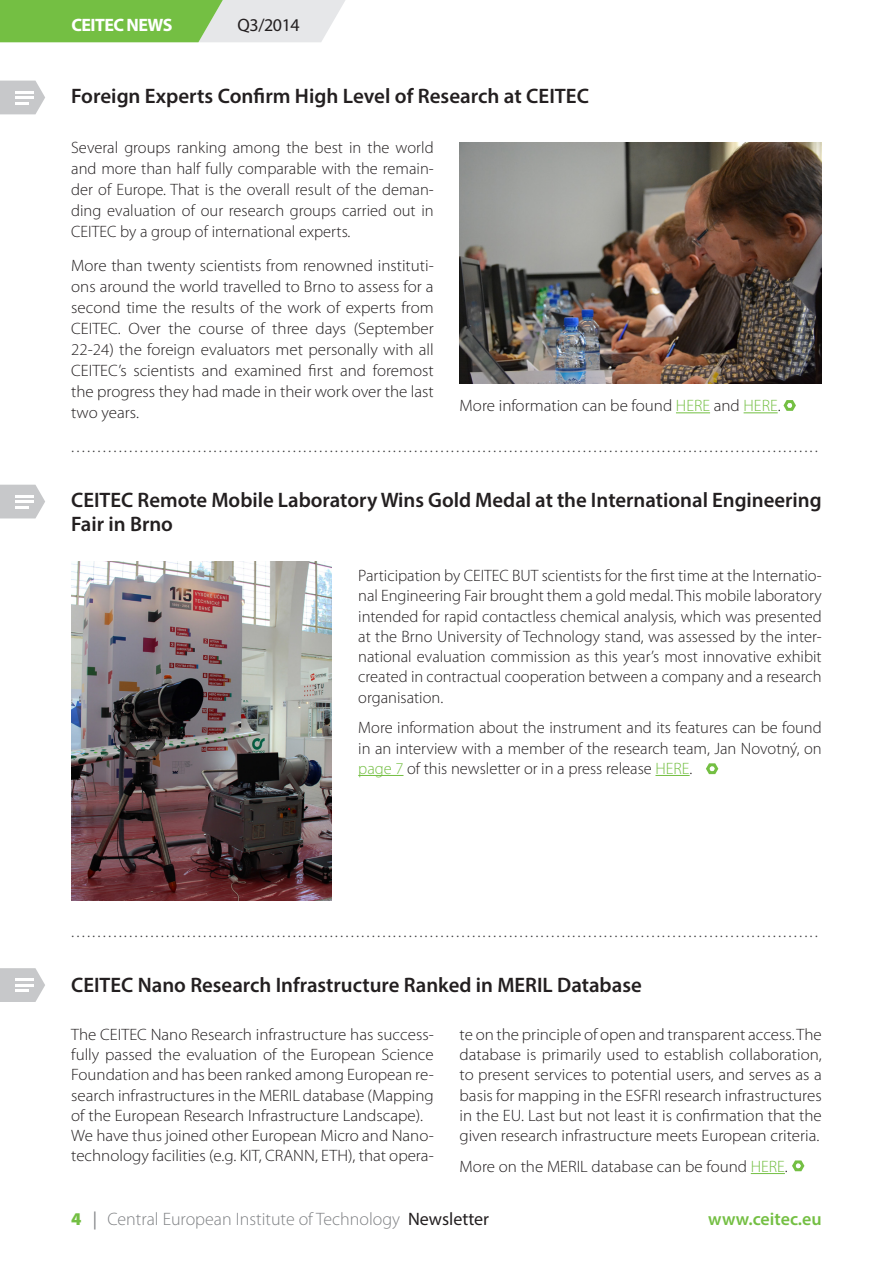
<style>
.page{position:relative;width:893px;height:1263px;background:#fff}
.page>*{position:absolute;margin:0;border:0;box-sizing:border-box;transform-origin:0 0}
.t1{font:600 21px/24px "Myriad Pro";color:#231f20}
.t2{font:300 18px "Myriad Pro";color:#3e3e3f}
.t3{font:300 18px "Myriad Pro";color:#808285}
.t4{font:600 18px "Myriad Pro";color:#74bf43}
.t5{font:700 18px "Myriad Pro";letter-spacing:-.03em;color:#fff}
.t6{font:18px "Myriad Pro";letter-spacing:-.025em;color:#231f20}
.t7{font:300 16.5px/20.2px "Myriad Pro";color:#231f20;text-align:justify}
.s1{color:#74bf43}
.s2{font-weight:900;color:#74bf43}
.s3{font-weight:400}
.s4{font-weight:400;color:#231f20}
</style>
<div class="page">
<svg style="left:0;top:0;width:345px;height:42px;background:#a0cf83"></svg>
<hr style="left:358px;top:775px;width:45px;height:1px;background:#74bf43">
<hr style="left:655px;top:775px;width:35px;height:1px;background:#74bf43">
<svg style="left:706px;top:763px;width:13px;height:12px"></svg>
<svg style="left:0;top:485px;width:45px;height:33px"></svg>
<hr style="left:751px;top:1173px;width:34px;height:1px;background:#74bf43">
<svg style="left:792px;top:1160px;width:13px;height:12px"></svg>
<svg style="left:0;top:968px;width:45px;height:34px"></svg>
<hr style="left:676px;top:412px;width:34px;height:1px;background:#74bf43">
<hr style="left:744px;top:412px;width:34px;height:1px;background:#74bf43">
<svg style="left:783px;top:400px;width:13px;height:11px"></svg>
<svg style="left:0;top:81px;width:45px;height:33px"></svg>
<img style="left:460px;top:142px;width:362px;height:242px">
<img style="left:71px;top:561px;width:260px;height:340px">
<p class="t5" style="left:71px;top:13px;width:103px">CEITEC NEWS</p>
<p class="t6" style="left:237px;top:13px;width:64px">Q3/2014</p>
<p class="t1" style="left:71px;top:83px;width:519px">Foreign Experts Confirm High Level of Research at CEITEC</p>
<p class="t7" style="left:71px;top:137px;width:364px;line-height:21px">Several groups ranking among the best in the world and more than half fully comparable with the remain&shy;der of Europe. That is the overall result of the deman&shy;ding evaluation of our research groups carried out in CEITEC by a group of international experts.</p>
<p class="t7" style="left:71px;top:255px;width:364px;line-height:21px">More than twenty scientists from renowned instituti&shy;ons around the world travelled to Brno to assess for a second time the results of the work of experts from CEITEC. Over the course of three days (September 22-24) the foreign evaluators met personally with all CEITEC’s scientists and examined first and foremost the progress they had made in their work over the last two years.</p>
<p class="t7" style="left:460px;top:396px;width:323px">More information can be found <span class="s1">HERE</span> and <span class="s1">HERE</span>.</p>
<p class="t2" style="left:71px;top:436px;width:748px">. . . . . . . . . . . . . . . . . . . . . . . . . . . . . . . . . . . . . . . . . . . . . . . . . . . . . . . . . . . . . . . . . . . . . . . . . . . . . . . . . . . . . . . . . . . . . . . . . . . . . . . . . . . . . . . . . . . . . . . . . . . . . . . . . . . . . . . . . . . . . .</p>
<p class="t1" style="left:71px;top:487px;width:752px">CEITEC Remote Mobile Laboratory Wins Gold Medal at the International Engineering<br>Fair in Brno</p>
<p class="t7" style="left:358px;top:566px;width:465px">Participation by CEITEC BUT scientists for the first time at the Internatio&shy;nal Engineering Fair brought them a gold medal. This mobile laboratory intended for rapid contactless chemical analysis, which was presented at the Brno University of Technology stand, was assessed by the inter&shy;national evaluation commission as this year’s most innovative exhibit created in contractual cooperation between a company and a research organisation.</p>
<p class="t7" style="left:358px;top:718px;width:465px">More information about the instrument and its features can be found in an interview with a member of the research team, Jan Novotný, on <span class="s1">page 7</span> of this newsletter or in a press release <span class="s1">HERE</span>.</p>
<p class="t2" style="left:71px;top:921px;width:748px">. . . . . . . . . . . . . . . . . . . . . . . . . . . . . . . . . . . . . . . . . . . . . . . . . . . . . . . . . . . . . . . . . . . . . . . . . . . . . . . . . . . . . . . . . . . . . . . . . . . . . . . . . . . . . . . . . . . . . . . . . . . . . . . . . . . . . . . . . . . . . .</p>
<p class="t1" style="left:71px;top:973px;width:572px">CEITEC Nano Research Infrastructure Ranked in MERIL Database</p>
<p class="t7" style="left:71px;top:1024px;width:364px">The CEITEC Nano Research infrastructure has success&shy;fully passed the evaluation of the European Science Foundation and has been ranked among European re&shy;search infrastructures in the MERIL database (Mapping of the European Research Infrastructure Landscape).</p>
<p class="t7" style="left:71px;top:1126px;width:364px">We have thus joined other European Micro and Nano&shy;technology facilities (e.g. KIT, CRANN, ETH), that opera-</p>
<p class="t7" style="left:460px;top:1024px;width:364px">te on the principle of open and transparent access. The database is primarily used to establish collaboration, to present services to potential users, and serves as a basis for mapping in the ESFRI research infrastructures in the EU. Last but not least it is confirmation that the given research infrastructure meets European criteria.</p>
<p class="t7" style="left:460px;top:1156px;width:330px">More on the MERIL database can be found <span class="s1">HERE</span>.</p>
<p class="t3" style="left:71px;top:1209px;width:419px"><span class="s2">4</span> <span class="s3">|</span> Central European Institute of Technology <span class="s4">Newsletter</span></p>
<p class="t4" style="left:708px;top:1208px;width:115px">www.ceitec.eu</p>
</div>
